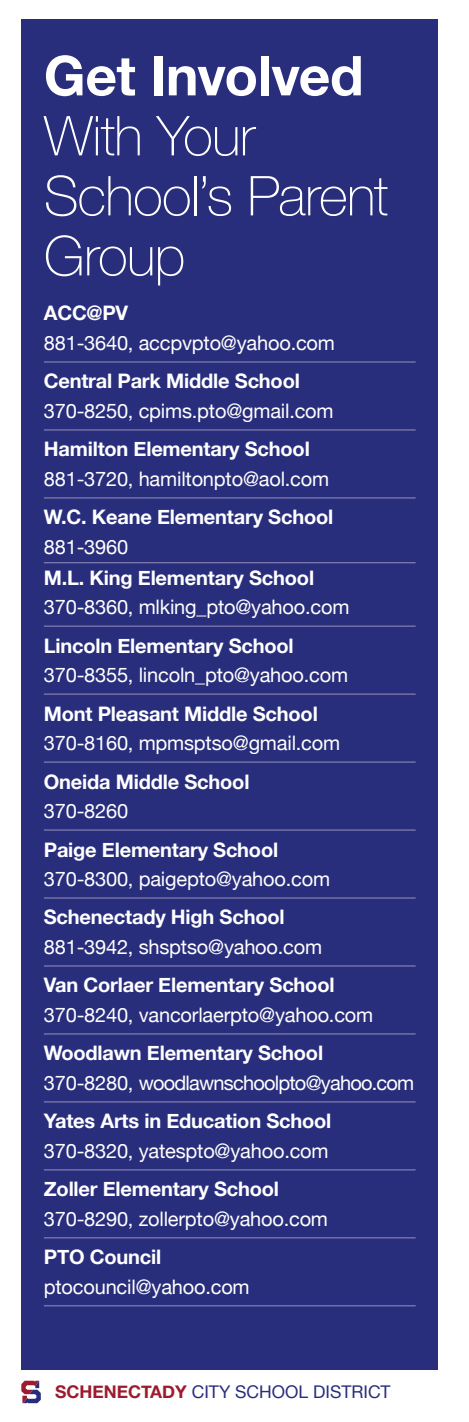
<style>
.page{position:relative;width:469px;height:1422px;background:#fff}
.page>*{position:absolute;margin:0;border:0;box-sizing:border-box;transform-origin:0 0}
.t1{font:100 55px/60px "Helvetica Neue";letter-spacing:-.015em;color:#fff}
.t2{font:700 55px "Helvetica Neue";letter-spacing:-.01em;color:#fff}
.t3{font:20px "Helvetica Neue";letter-spacing:-.01em;color:#fff}
.t4{font:700 20px "Helvetica Neue";letter-spacing:-.01em;color:#fff}
.t5{font:20px "Helvetica Neue";letter-spacing:-.04em;color:#fff}
.t6{font:17.5px "Helvetica Neue";color:#292e7c}
.s1{font-weight:700;color:#9d1b2f}
</style>
<div class="page">
<svg style="left:21px;top:1380px;width:20px;height:23px"></svg>
<div style="left:21px;top:19px;width:417px;height:1350px;background:#292e7c"></div>
<hr style="left:44px;top:361px;width:371px;height:2px;background:#827dae">
<hr style="left:44px;top:429px;width:371px;height:1px;background:#827dae">
<hr style="left:44px;top:497px;width:371px;height:1px;background:#827dae">
<hr style="left:44px;top:562px;width:371px;height:1px;background:#827dae">
<hr style="left:44px;top:625px;width:371px;height:2px;background:#827dae">
<hr style="left:44px;top:693px;width:371px;height:2px;background:#827dae">
<hr style="left:44px;top:761px;width:371px;height:2px;background:#827dae">
<hr style="left:44px;top:829px;width:371px;height:2px;background:#827dae">
<hr style="left:44px;top:897px;width:371px;height:1px;background:#827dae">
<hr style="left:44px;top:965px;width:371px;height:1px;background:#827dae">
<hr style="left:44px;top:1033px;width:371px;height:1px;background:#827dae">
<hr style="left:44px;top:1101px;width:371px;height:1px;background:#827dae">
<hr style="left:44px;top:1169px;width:371px;height:1px;background:#827dae">
<hr style="left:44px;top:1237px;width:371px;height:1px;background:#827dae">
<hr style="left:44px;top:1305px;width:371px;height:1px;background:#827dae">
<h1 class="t2" style="left:44px;top:33px;width:321px">Get Involved</h1>
<h1 class="t1" style="left:44px;top:103px;width:345px">With Your<br>School’s Parent<br>Group</h1>
<p class="t4" style="left:44px;top:298px;width:86px">ACC@PV</p>
<p class="t3" style="left:44px;top:329px;width:292px">881-3640, accpvpto@yahoo.com</p>
<p class="t4" style="left:44px;top:365px;width:257px">Central Park Middle School</p>
<p class="t3" style="left:44px;top:396px;width:291px">370-8250, cpims.pto@gmail.com</p>
<p class="t4" style="left:44px;top:433px;width:267px">Hamilton Elementary School</p>
<p class="t3" style="left:44px;top:464px;width:286px">881-3720, hamiltonpto@aol.com</p>
<p class="t4" style="left:44px;top:501px;width:291px">W.C. Keane Elementary School</p>
<p class="t3" style="left:44px;top:532px;width:86px">881-3960</p>
<p class="t4" style="left:44px;top:562px;width:271px">M.L. King Elementary School</p>
<p class="t3" style="left:44px;top:593px;width:307px">370-8360, mlking_pto@yahoo.com</p>
<p class="t4" style="left:44px;top:630px;width:251px">Lincoln Elementary School</p>
<p class="t3" style="left:44px;top:661px;width:305px">370-8355, lincoln_pto@yahoo.com</p>
<p class="t4" style="left:44px;top:698px;width:275px">Mont Pleasant Middle School</p>
<p class="t3" style="left:44px;top:729px;width:297px">370-8160, mpmsptso@gmail.com</p>
<p class="t4" style="left:44px;top:766px;width:207px">Oneida Middle School</p>
<p class="t3" style="left:44px;top:797px;width:86px">370-8260</p>
<p class="t4" style="left:44px;top:834px;width:236px">Paige Elementary School</p>
<p class="t3" style="left:44px;top:865px;width:287px">370-8300, paigepto@yahoo.com</p>
<p class="t4" style="left:44px;top:902px;width:242px">Schenectady High School</p>
<p class="t3" style="left:44px;top:932px;width:279px">881-3942, shsptso@yahoo.com</p>
<p class="t4" style="left:44px;top:969px;width:292px">Van Corlaer Elementary School</p>
<p class="t3" style="left:44px;top:1000px;width:330px">370-8240, vancorlaerpto@yahoo.com</p>
<p class="t4" style="left:44px;top:1037px;width:280px">Woodlawn Elementary School</p>
<p class="t5" style="left:44px;top:1068px;width:371px">370-8280, woodlawnschoolpto@yahoo.com</p>
<p class="t4" style="left:44px;top:1105px;width:289px">Yates Arts in Education School</p>
<p class="t3" style="left:44px;top:1136px;width:286px">370-8320, yatespto@yahoo.com</p>
<p class="t4" style="left:44px;top:1173px;width:236px">Zoller Elementary School</p>
<p class="t3" style="left:44px;top:1204px;width:285px">370-8290, zollerpto@yahoo.com</p>
<p class="t4" style="left:44px;top:1241px;width:119px">PTO Council</p>
<p class="t3" style="left:44px;top:1272px;width:207px">ptocouncil@yahoo.com</p>
<p class="t6" style="left:55px;top:1379px;width:337px"><span class="s1">SCHENECTADY</span> CITY SCHOOL DISTRICT</p>
</div>
